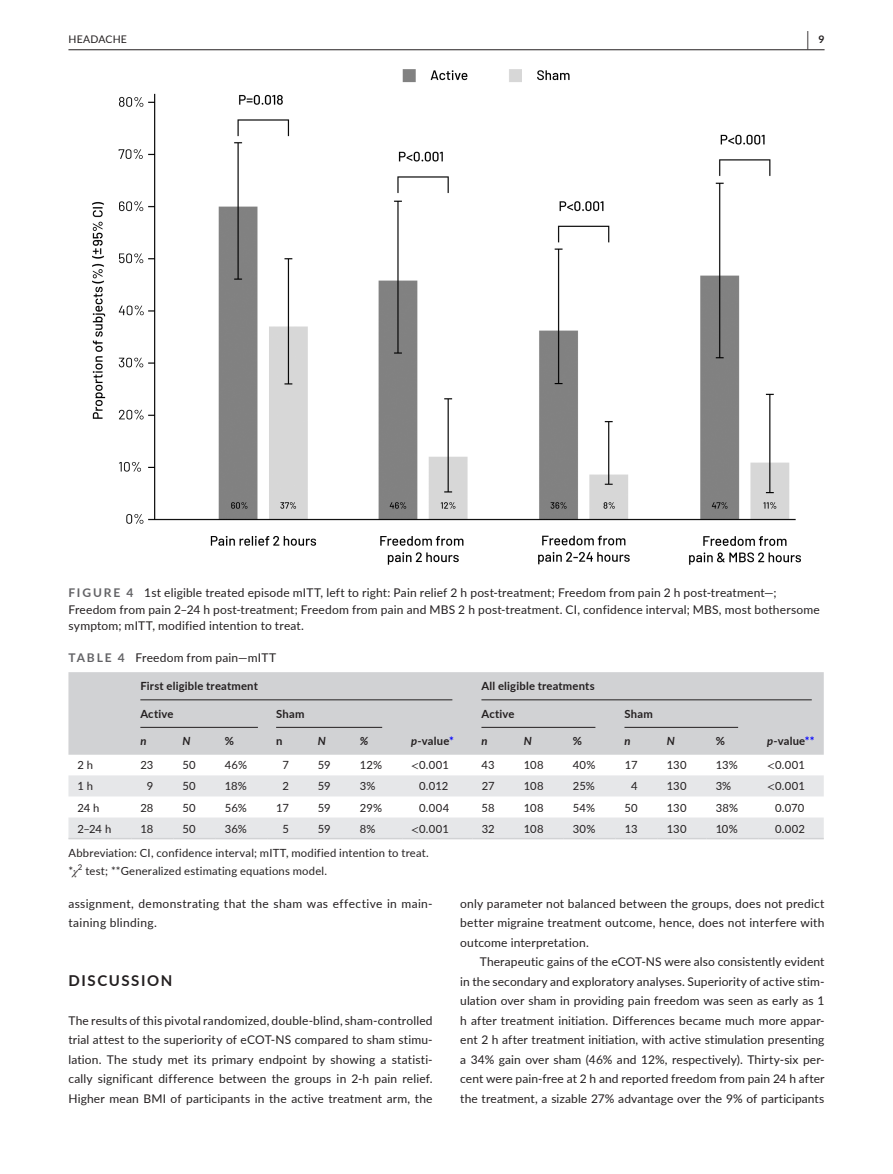
<style>
.page{position:relative;width:893px;height:1174px;background:#fff}
.page>*{position:absolute;margin:0;border:0;box-sizing:border-box;transform-origin:0 0}
.t1{font:700 19.5px "Lato";color:#231f20;scale:.43 1}
.t2{font:700 15px "Lato";letter-spacing:.11em;color:#231f20}
.t3{font:12px/19.5px "Lato";letter-spacing:.015em;color:#231f20;text-align:justify}
.t4{font:11.25px/18px "Lato";letter-spacing:.015em;color:#231f20}
.t5{font:700 11.25px "Lato";letter-spacing:.02em;color:#231f20}
.t6{font:italic 700 11.25px "Lato";color:#231f20}
.t7{font:10.5px "Lato";letter-spacing:.02em;color:#231f20}
.t8{font:7.8px "Lato";color:#231f20}
.s1{font-weight:700;color:#636366}
.s2{font-style:italic}
.s3{color:#00f}
.s4{font-family:"STIX"}
.s5{font-family:"STIX";font-style:italic}
</style>
<div class="page">
<hr style="left:68px;top:49px;width:756px;height:1px;background:#231f20">
<img style="left:93px;top:69px;width:707px;height:496px">
<div style="left:68px;top:672px;width:756px;height:82px;background:#d1d2d4"></div>
<svg style="left:68px;top:775px;width:756px;height:63px;fill:#e6e7e9"></svg>
<hr style="left:68px;top:838px;width:63px;height:1px;background:#d1d2d4">
<hr style="left:131px;top:838px;width:42px;height:1px;background:#d1d2d4">
<hr style="left:173px;top:838px;width:43px;height:1px;background:#d1d2d4">
<hr style="left:216px;top:838px;width:51px;height:1px;background:#d1d2d4">
<hr style="left:267px;top:838px;width:42px;height:1px;background:#d1d2d4">
<hr style="left:309px;top:838px;width:42px;height:1px;background:#d1d2d4">
<hr style="left:351px;top:838px;width:51px;height:1px;background:#d1d2d4">
<hr style="left:402px;top:838px;width:70px;height:1px;background:#d1d2d4">
<hr style="left:472px;top:838px;width:43px;height:1px;background:#d1d2d4">
<hr style="left:515px;top:838px;width:49px;height:1px;background:#d1d2d4">
<hr style="left:564px;top:838px;width:51px;height:1px;background:#d1d2d4">
<hr style="left:615px;top:838px;width:43px;height:1px;background:#d1d2d4">
<hr style="left:658px;top:838px;width:49px;height:1px;background:#d1d2d4">
<hr style="left:707px;top:838px;width:51px;height:1px;background:#d1d2d4">
<hr style="left:758px;top:838px;width:66px;height:1px;background:#d1d2d4">
<hr style="left:140px;top:699px;width:312px;height:1px;background:#231f20">
<hr style="left:481px;top:699px;width:331px;height:1px;background:#231f20">
<hr style="left:140px;top:727px;width:118px;height:1px;background:#231f20">
<hr style="left:276px;top:727px;width:106px;height:1px;background:#231f20">
<hr style="left:481px;top:727px;width:114px;height:1px;background:#231f20">
<hr style="left:624px;top:727px;width:114px;height:1px;background:#231f20">
<p class="t7" style="left:68px;top:31px;width:60px">HEADACHE</p>
<h1 class="t1" style="left:807px;top:25px;width:43px">| <sup>9</sup></h1>
<p class="t3" style="left:68px;top:584px;width:753px;line-height:16.5px;text-align:left"><span class="s1">FIGURE 4</span> 1st eligible treated episode mITT, left to right: Pain relief 2 h post-treatment; Freedom from pain 2 h post-treatment—;<br>Freedom from pain 2–24 h post-treatment; Freedom from pain and MBS 2 h post-treatment. CI, confidence interval; MBS, most bothersome symptom; mITT, modified intention to treat.</p>
<p class="t3" style="left:68px;top:648px;width:209px"><span class="s1">TABLE 4</span> Freedom from pain—mITT</p>
<p class="t5" style="left:140px;top:678px;width:119px">First eligible treatment</p>
<p class="t5" style="left:481px;top:678px;width:115px">All eligible treatments</p>
<p class="t5" style="left:140px;top:705px;width:35px">Active</p>
<p class="t5" style="left:276px;top:705px;width:30px">Sham</p>
<p class="t5" style="left:411px;top:733px;width:44px"><span class="s2">p</span>-value<span class="s3">*</span></p>
<p class="t5" style="left:481px;top:705px;width:35px">Active</p>
<p class="t5" style="left:624px;top:705px;width:30px">Sham</p>
<p class="t6" style="left:140px;top:733px;width:8px">n</p>
<p class="t6" style="left:182px;top:733px;width:10px">N</p>
<p class="t5" style="left:225px;top:733px;width:11px">%</p>
<p class="t5" style="left:276px;top:733px;width:8px">n</p>
<p class="t6" style="left:318px;top:733px;width:10px">N</p>
<p class="t6" style="left:360px;top:733px;width:10px">%</p>
<p class="t6" style="left:481px;top:733px;width:8px">n</p>
<p class="t6" style="left:524px;top:733px;width:10px">N</p>
<p class="t5" style="left:573px;top:733px;width:11px">%</p>
<p class="t6" style="left:624px;top:733px;width:8px">n</p>
<p class="t6" style="left:667px;top:733px;width:10px">N</p>
<p class="t5" style="left:716px;top:733px;width:11px">%</p>
<p class="t5" style="left:767px;top:733px;width:49px"><span class="s2">p</span>-value<span class="s3">**</span></p>
<p class="t4" style="left:77px;top:756px;width:17px">2 h</p>
<p class="t4" style="left:140px;top:756px;width:15px">23</p>
<p class="t4" style="left:182px;top:756px;width:15px">50</p>
<p class="t4" style="left:225px;top:756px;width:24px">46%</p>
<p class="t4" style="left:282px;top:756px;width:8px">7</p>
<p class="t4" style="left:318px;top:756px;width:14px">59</p>
<p class="t4" style="left:360px;top:756px;width:24px">12%</p>
<p class="t4" style="left:411px;top:756px;width:39px"><span class="s4">&lt;</span>0.001</p>
<p class="t4" style="left:481px;top:756px;width:15px">43</p>
<p class="t4" style="left:524px;top:756px;width:21px">108</p>
<p class="t4" style="left:573px;top:756px;width:24px">40%</p>
<p class="t4" style="left:625px;top:756px;width:14px">17</p>
<p class="t4" style="left:667px;top:756px;width:21px">130</p>
<p class="t4" style="left:716px;top:756px;width:24px">13%</p>
<p class="t4" style="left:767px;top:756px;width:39px"><span class="s4">&lt;</span>0.001</p>
<p class="t4" style="left:77px;top:777px;width:17px">1 h</p>
<p class="t4" style="left:147px;top:777px;width:8px">9</p>
<p class="t4" style="left:182px;top:777px;width:15px">50</p>
<p class="t4" style="left:225px;top:777px;width:24px">18%</p>
<p class="t4" style="left:282px;top:777px;width:8px">2</p>
<p class="t4" style="left:318px;top:777px;width:14px">59</p>
<p class="t4" style="left:360px;top:777px;width:17px">3%</p>
<p class="t4" style="left:419px;top:777px;width:31px">0.012</p>
<p class="t4" style="left:482px;top:777px;width:14px">27</p>
<p class="t4" style="left:524px;top:777px;width:21px">108</p>
<p class="t4" style="left:573px;top:777px;width:24px">25%</p>
<p class="t4" style="left:631px;top:777px;width:8px">4</p>
<p class="t4" style="left:667px;top:777px;width:21px">130</p>
<p class="t4" style="left:716px;top:777px;width:17px">3%</p>
<p class="t4" style="left:767px;top:777px;width:39px"><span class="s4">&lt;</span>0.001</p>
<p class="t4" style="left:77px;top:798px;width:23px">24 h</p>
<p class="t4" style="left:140px;top:798px;width:15px">28</p>
<p class="t4" style="left:182px;top:798px;width:15px">50</p>
<p class="t4" style="left:225px;top:798px;width:24px">56%</p>
<p class="t4" style="left:276px;top:798px;width:14px">17</p>
<p class="t4" style="left:318px;top:798px;width:14px">59</p>
<p class="t4" style="left:360px;top:798px;width:24px">29%</p>
<p class="t4" style="left:419px;top:798px;width:32px">0.004</p>
<p class="t4" style="left:482px;top:798px;width:15px">58</p>
<p class="t4" style="left:524px;top:798px;width:21px">108</p>
<p class="t4" style="left:573px;top:798px;width:24px">54%</p>
<p class="t4" style="left:624px;top:798px;width:15px">50</p>
<p class="t4" style="left:667px;top:798px;width:21px">130</p>
<p class="t4" style="left:716px;top:798px;width:24px">38%</p>
<p class="t4" style="left:775px;top:798px;width:31px">0.070</p>
<p class="t4" style="left:77px;top:819px;width:35px">2–24 h</p>
<p class="t4" style="left:140px;top:819px;width:14px">18</p>
<p class="t4" style="left:182px;top:819px;width:15px">50</p>
<p class="t4" style="left:225px;top:819px;width:24px">36%</p>
<p class="t4" style="left:282px;top:819px;width:8px">5</p>
<p class="t4" style="left:318px;top:819px;width:14px">59</p>
<p class="t4" style="left:360px;top:819px;width:17px">8%</p>
<p class="t4" style="left:411px;top:819px;width:39px"><span class="s4">&lt;</span>0.001</p>
<p class="t4" style="left:482px;top:819px;width:15px">32</p>
<p class="t4" style="left:524px;top:819px;width:21px">108</p>
<p class="t4" style="left:573px;top:819px;width:24px">30%</p>
<p class="t4" style="left:625px;top:819px;width:14px">13</p>
<p class="t4" style="left:667px;top:819px;width:21px">130</p>
<p class="t4" style="left:716px;top:819px;width:24px">10%</p>
<p class="t4" style="left:775px;top:819px;width:31px">0.002</p>
<p class="t4" style="left:68px;top:843px;width:362px">Abbreviation: CI, confidence interval; mITT, modified intention to treat. *<span class="s5">χ</span></p>
<p class="t8" style="left:78px;top:862px;width:6px">2</p>
<p class="t4" style="left:85px;top:861px;width:243px">test; **Generalized estimating equations model.</p>
<p class="t3" style="left:68px;top:893px;width:366px">assignment, demonstrating that the sham was effective in main&shy;taining blinding.</p>
<p class="t2" style="left:68px;top:969px;width:106px">DISCUSSION</p>
<p class="t3" style="left:68px;top:1010px;width:366px">The results of this pivotal randomized, double-blind, sham-controlled trial attest to the superiority of eCOT-NS compared to sham stimu&shy;lation. The study met its primary endpoint by showing a statisti&shy;cally significant difference between the groups in 2-h pain relief.<br>Higher mean BMI of participants in the active treatment arm, the</p>
<p class="t3" style="left:460px;top:893px;width:366px">only parameter not balanced between the groups, does not predict better migraine treatment outcome, hence, does not interfere with outcome interpretation.</p>
<p class="t3" style="left:460px;top:951px;width:366px;text-indent:20px">Therapeutic gains of the eCOT-NS were also consistently evident in the secondary and exploratory analyses. Superiority of active stim&shy;ulation over sham in providing pain freedom was seen as early as 1 h after treatment initiation. Differences became much more appar&shy;ent 2 h after treatment initiation, with active stimulation presenting a 34% gain over sham (46% and 12%, respectively). Thirty-six per&shy;cent were pain-free at 2 h and reported freedom from pain 24 h after the treatment, a sizable 27% advantage over the 9% of participants</p>
</div>
